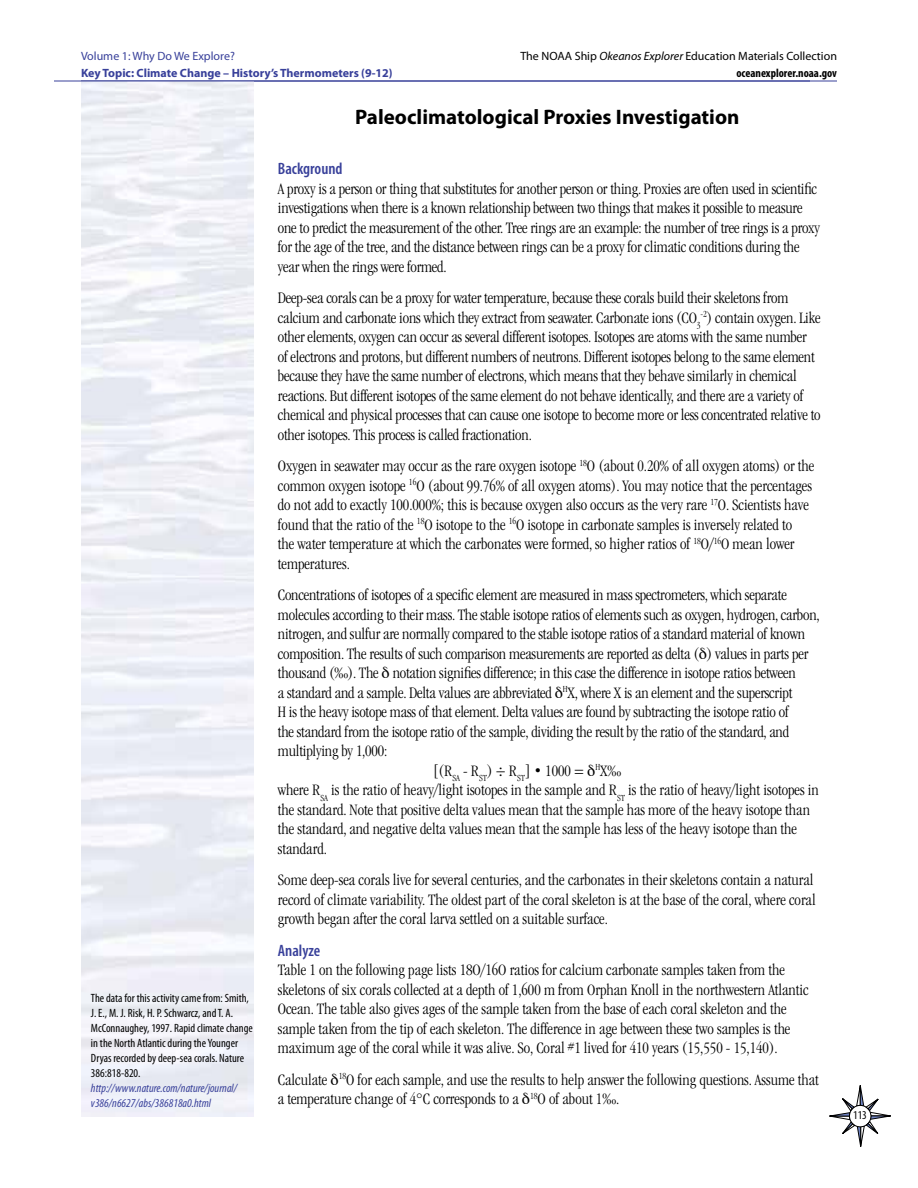
<style>
.page{position:relative;width:918px;height:1188px;background:#fff}
.page>*{position:absolute;margin:0;border:0;box-sizing:border-box;transform-origin:0 0}
.Inquiry_Guide_Header{font:700 21px "Myriad Pro";color:#000}
.body_text{font:300 condensed 16.5px/19.5px "ITC Garamond Std";letter-spacing:-.01em;color:#000}
.subhead{font:600 condensed 16.5px "Myriad Pro";color:#38409a}
.captions{font:condensed 12px/15px "Myriad Pro";color:#000}
.t1{font:12px/16.5px "Myriad Pro";color:#000;text-align:right}
.caption_link{font:italic condensed 12px/15px "Myriad Pro";color:#38409a}
.t2{font:700 12px "Myriad Pro";color:#38409a}
.t3{font:12px "Myriad Pro";color:#38409a}
.s1{font-style:italic}
.s2{font-weight:700;font-stretch:condensed}
</style>
<div class="page">
<svg style="left:829px;top:1085px;width:62px;height:62px"></svg>
<hr style="left:81px;top:81px;width:756px;height:1px;background:#38409a">
<hr style="left:54px;top:81px;width:756px;height:1px;background:#38409a">
<p class="t3" style="left:81px;top:49px;width:155px">Volume 1: Why Do We Explore?</p>
<p class="t2" style="left:81px;top:65px;width:313px">Key Topic: Climate Change – History’s Thermometers (9-12)</p>
<p class="t1" style="left:520px;top:48px;width:318px">The NOAA Ship <span class="s1">Okeanos Explorer</span> Education Materials Collection <span class="s2">oceanexplorer.noaa.gov</span></p>
<p class="Inquiry_Guide_Header" style="left:355px;top:104px;width:386px">Paleoclimatological Proxies Investigation</p>
<p class="captions" style="left:91px;top:990px;width:163px">The data for this activity came from: Smith, J. E., M. J. Risk, H. P. Schwarcz, and T. A.<br>McConnaughey, 1997. Rapid climate change in the North Atlantic during the Younger Dryas recorded by deep-sea corals. Nature 386:818-820.</p>
<p class="caption_link" style="left:91px;top:1080px;width:148px">http://www.nature.com/nature/journal/ v386/n6627/abs/386818a0.html</p>
<p class="subhead" style="left:278px;top:159px;width:66px">Background</p>
<p class="body_text" style="left:278px;top:179px;width:544px">A proxy is a person or thing that substitutes for another person or thing. Proxies are often used in scientific investigations when there is a known relationship between two things that makes it possible to measure one to predict the measurement of the other. Tree rings are an example: the number of tree rings is a proxy for the age of the tree, and the distance between rings can be a proxy for climatic conditions during the year when the rings were formed.</p>
<p class="body_text" style="left:278px;top:289px;width:544px">Deep-sea corals can be a proxy for water temperature, because these corals build their skeletons from calcium and carbonate ions which they extract from seawater. Carbonate ions (CO<sub>3</sub><sup>-2</sup>) contain oxygen. Like other elements, oxygen can occur as several different isotopes. Isotopes are atoms with the same number of electrons and protons, but different numbers of neutrons. Different isotopes belong to the same element because they have the same number of electrons, which means that they behave similarly in chemical reactions. But different isotopes of the same element do not behave identically, and there are a variety of chemical and physical processes that can cause one isotope to become more or less concentrated relative to other isotopes. This process is called fractionation.</p>
<p class="body_text" style="left:278px;top:457px;width:538px">Oxygen in seawater may occur as the rare oxygen isotope <sup>18</sup>O (about 0.20% of all oxygen atoms) or the common oxygen isotope <sup>16</sup>O (about 99.76% of all oxygen atoms). You may notice that the percentages do not add to exactly 100.000%; this is because oxygen also occurs as the very rare <sup>17</sup>O. Scientists have found that the ratio of the <sup>18</sup>O isotope to the <sup>16</sup>O isotope in carbonate samples is inversely related to<br>the water temperature at which the carbonates were formed, so higher ratios of <sup>18</sup>O/<sup>16</sup>O mean lower temperatures.</p>
<p class="body_text" style="left:278px;top:586px;width:543px">Concentrations of isotopes of a specific element are measured in mass spectrometers, which separate molecules according to their mass. The stable isotope ratios of elements such as oxygen, hydrogen, carbon, nitrogen, and sulfur are normally compared to the stable isotope ratios of a standard material of known composition. The results of such comparison measurements are reported as delta ( ) values in parts per thousand (‰). The notation signifies difference; in this case the difference in isotope ratios between<br>a standard and a sample. Delta values are abbreviated <sup>H</sup>X, where X is an element and the superscript<br>H is the heavy isotope mass of that element. Delta values are found by subtracting the isotope ratio of<br>the standard from the isotope ratio of the sample, dividing the result by the ratio of the standard, and multiplying by 1,000:</p>
<p class="body_text" style="left:433px;top:761px;width:190px">[(R<sub>SA</sub> - R<sub>ST</sub>) ÷ R<sub>ST</sub>] • 1000 = <sup>H</sup>X‰</p>
<p class="body_text" style="left:278px;top:781px;width:542px">where R<sub>SA</sub> is the ratio of heavy/light isotopes in the sample and R<sub>ST</sub> is the ratio of heavy/light isotopes in the standard. Note that positive delta values mean that the sample has more of the heavy isotope than the standard, and negative delta values mean that the sample has less of the heavy isotope than the standard.</p>
<p class="body_text" style="left:278px;top:871px;width:539px">Some deep-sea corals live for several centuries, and the carbonates in their skeletons contain a natural record of climate variability. The oldest part of the coral skeleton is at the base of the coral, where coral growth began after the coral larva settled on a suitable surface.</p>
<p class="subhead" style="left:278px;top:940px;width:44px">Analyze</p>
<p class="body_text" style="left:278px;top:961px;width:532px">Table 1 on the following page lists 18O/16O ratios for calcium carbonate samples taken from the skeletons of six corals collected at a depth of 1,600 m from Orphan Knoll in the northwestern Atlantic Ocean. The table also gives ages of the sample taken from the base of each coral skeleton and the sample taken from the tip of each skeleton. The difference in age between these two samples is the maximum age of the coral while it was alive. So, Coral #1 lived for 410 years (15,550 - 15,140).</p>
<p class="body_text" style="left:278px;top:1070px;width:542px">Calculate <sup>18</sup>O for each sample, and use the results to help answer the following questions. Assume that a temperature change of 4°C corresponds to a <sup>18</sup>O of about 1‰.</p>
<p class="captions" style="left:853px;top:1108px;width:15px">113</p>
</div>
